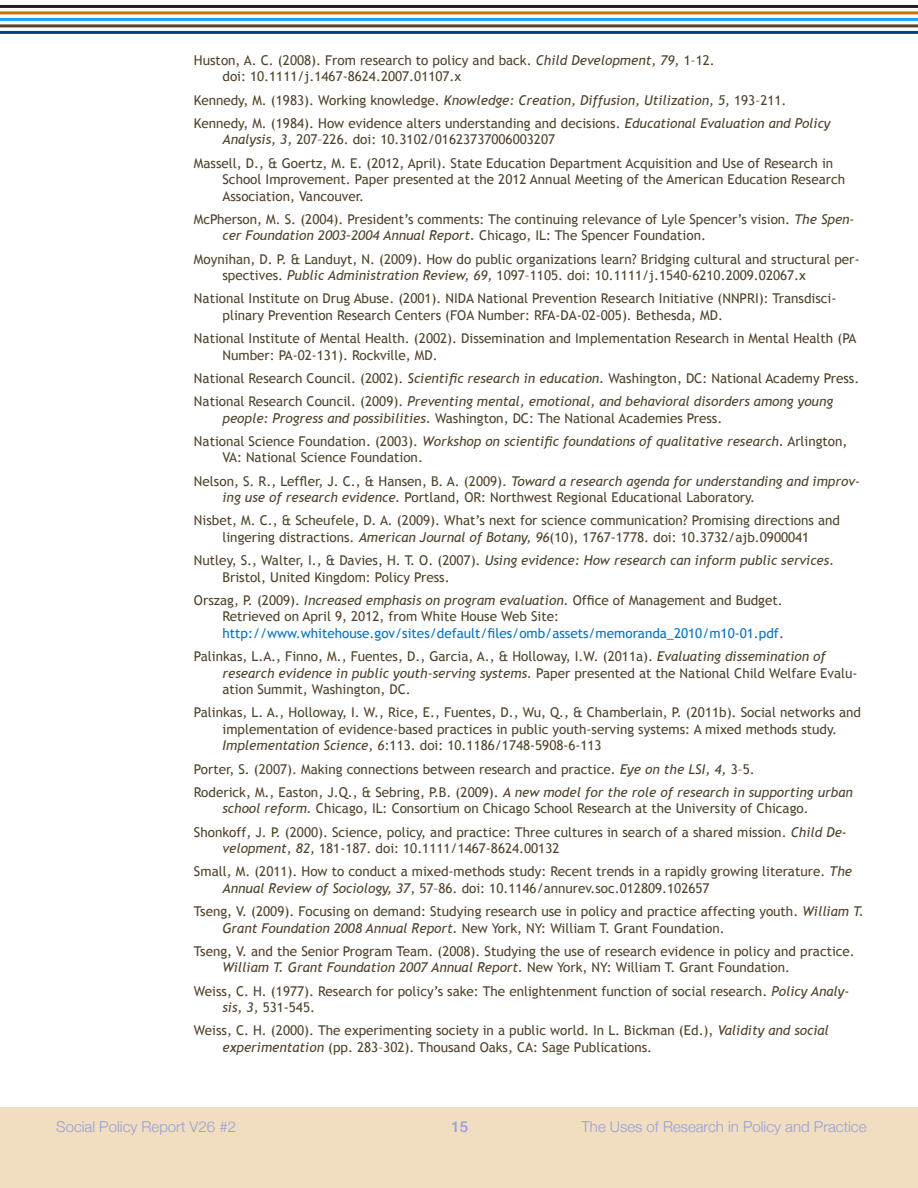
<style>
.page{position:relative;width:918px;height:1188px;background:#fff}
.page>*{position:absolute;margin:0;border:0;box-sizing:border-box;transform-origin:0 0}
.t1{font:300 15px "Helvetica Neue";color:#94a0db}
.t2{font:500 15px "Helvetica Neue";color:#94a0db}
.ReferenceList_Hangin{font:13.5px/16.5px "Trebuchet MS";color:#514229}
.ReferenceList_Hangin-2{font:italic 13.5px/16.5px "Trebuchet MS";color:#514229}
.s1{font-style:italic}
.s2{font-style:normal}
.s3{color:#0072c6}
</style>
<div class="page">
<div style="left:0;top:1107px;width:918px;height:81px;background:#f1ddbf"></div>
<hr style="left:0;top:5px;width:918px;height:3px;background:#231f20">
<hr style="left:0;top:11px;width:918px;height:3px;background:#c67600">
<hr style="left:0;top:18px;width:918px;height:3px;background:#1a9eff">
<hr style="left:0;top:24px;width:918px;height:3px;background:#514229">
<hr style="left:0;top:31px;width:918px;height:3px;background:#004679">
<p class="ReferenceList_Hangin" style="left:222px;top:52px;width:494px;text-indent:-28px">Huston, A. C. (2008). From research to policy and back. <span class="s1">Child Development, 79,</span> 1–12. doi: 10.1111/j.1467-8624.2007.01107.x</p>
<p class="ReferenceList_Hangin-2" style="left:194px;top:92px;width:594px"><span class="s2">Kennedy, M. (1983). Working knowledge.</span> Knowledge: Creation, Diffusion, Utilization, 5, <span class="s2">193–211.</span></p>
<p class="ReferenceList_Hangin" style="left:222px;top:115px;width:610px;text-indent:-28px">Kennedy, M. (1984). How evidence alters understanding and decisions. <span class="s1">Educational Evaluation and Policy<br>Analysis, 3,</span> 207–226. doi: 10.3102/01623737006003207</p>
<p class="ReferenceList_Hangin" style="left:222px;top:155px;width:624px;text-indent:-28px">Massell, D., &amp; Goertz, M. E. (2012, April). State Education Department Acquisition and Use of Research in<br>School Improvement. Paper presented at the 2012 Annual Meeting of the American Education Research<br>Association, Vancouver.</p>
<p class="ReferenceList_Hangin" style="left:222px;top:211px;width:634px;text-indent:-28px">McPherson, M. S. (2004). President’s comments: The continuing relevance of Lyle Spencer’s vision. <span class="s1">The Spen&shy;cer Foundation 2003–2004 Annual Report.</span> Chicago, IL: The Spencer Foundation.</p>
<p class="ReferenceList_Hangin" style="left:222px;top:251px;width:639px;text-indent:-28px">Moynihan, D. P. &amp; Landuyt, N. (2009). How do public organizations learn? Bridging cultural and structural per&shy;spectives. <span class="s1">Public Administration Review, 69,</span> 1097–1105. doi: 10.1111/j.1540-6210.2009.02067.x</p>
<p class="ReferenceList_Hangin" style="left:222px;top:291px;width:615px;text-indent:-28px">National Institute on Drug Abuse. (2001). NIDA National Prevention Research Initiative (NNPRI): Transdisci&shy;plinary Prevention Research Centers (FOA Number: RFA-DA-02-005). Bethesda, MD.</p>
<p class="ReferenceList_Hangin" style="left:222px;top:330px;width:635px;text-indent:-28px">National Institute of Mental Health. (2002). Dissemination and Implementation Research in Mental Health (PA<br>Number: PA-02-131). Rockville, MD.</p>
<p class="ReferenceList_Hangin" style="left:194px;top:370px;width:667px">National Research Council. (2002). <span class="s1">Scientific research in education.</span> Washington, DC: National Academy Press.</p>
<p class="ReferenceList_Hangin-2" style="left:222px;top:393px;width:612px;text-indent:-28px"><span class="s2">National Research Council. (2009).</span> Preventing mental, emotional, and behavioral disorders among young people: Progress and possibilities. <span class="s2">Washington, DC: The National Academies Press.</span></p>
<p class="ReferenceList_Hangin" style="left:222px;top:433px;width:627px;text-indent:-28px">National Science Foundation. (2003). <span class="s1">Workshop on scientific foundations of qualitative research.</span> Arlington,<br>VA: National Science Foundation.</p>
<p class="ReferenceList_Hangin" style="left:222px;top:473px;width:639px;text-indent:-28px">Nelson, S. R., Leffler, J. C., &amp; Hansen, B. A. (2009). <span class="s1">Toward a research agenda for understanding and improv&shy;ing use of research evidence.</span> Portland, OR: Northwest Regional Educational Laboratory.</p>
<p class="ReferenceList_Hangin" style="left:194px;top:513px;width:647px;text-align:center">Nisbet, M. C., &amp; Scheufele, D. A. (2009). What’s next for science communication? Promising directions and lingering distractions. <span class="s1">American Journal of Botany, 96</span>(10), 1767-1778. doi: 10.3732/ajb.0900041</p>
<p class="ReferenceList_Hangin" style="left:222px;top:552px;width:613px;text-indent:-28px">Nutley, S., Walter, I., &amp; Davies, H. T. O. (2007). <span class="s1">Using evidence: How research can inform public services.<br></span>Bristol, United Kingdom: Policy Press.</p>
<p class="ReferenceList_Hangin" style="left:222px;top:592px;width:563px;text-indent:-28px">Orszag, P. (2009). <span class="s1">Increased emphasis on program evaluation.</span> Office of Management and Budget.<br>Retrieved on April 9, 2012, from White House Web Site: <span class="s3">http://www.whitehouse.gov/sites/default/files/omb/assets/memoranda_2010/m10-01.pdf</span>.</p>
<p class="ReferenceList_Hangin" style="left:222px;top:648px;width:637px;text-indent:-28px">Palinkas, L.A., Finno, M., Fuentes, D., Garcia, A., &amp; Holloway, I.W. (2011a). <span class="s1">Evaluating dissemination of research evidence in public youth-serving systems.</span> Paper presented at the National Child Welfare Evalu&shy;ation Summit, Washington, DC.</p>
<p class="ReferenceList_Hangin" style="left:222px;top:705px;width:640px;text-indent:-28px">Palinkas, L. A., Holloway, I. W., Rice, E., Fuentes, D., Wu, Q., &amp; Chamberlain, P. (2011b). Social networks and implementation of evidence-based practices in public youth-serving systems: A mixed methods study.<br><span class="s1">Implementation Science, 6</span>:113. doi: 10.1186/1748-5908-6-113</p>
<p class="ReferenceList_Hangin" style="left:194px;top:761px;width:562px">Porter, S. (2007). Making connections between research and practice. <span class="s1">Eye on the LSI, 4,</span> 3–5.</p>
<p class="ReferenceList_Hangin" style="left:222px;top:784px;width:632px;text-indent:-28px">Roderick, M., Easton, J.Q., &amp; Sebring, P.B. (2009). <span class="s1">A new model for the role of research in supporting urban school reform.</span> Chicago, IL: Consortium on Chicago School Research at the University of Chicago.</p>
<p class="ReferenceList_Hangin" style="left:222px;top:824px;width:626px;text-indent:-28px">Shonkoff, J. P. (2000). Science, policy, and practice: Three cultures in search of a shared mission. <span class="s1">Child De&shy;velopment, 82,</span> 181-187. doi: 10.1111/1467-8624.00132</p>
<p class="ReferenceList_Hangin" style="left:222px;top:864px;width:631px;text-indent:-28px">Small, M. (2011). How to conduct a mixed-methods study: Recent trends in a rapidly growing literature. <span class="s1">The<br>Annual Review of Sociology, 37,</span> 57–86. doi: 10.1146/annurev.soc.012809.102657</p>
<p class="ReferenceList_Hangin" style="left:222px;top:903px;width:643px;text-indent:-28px">Tseng, V. (2009). Focusing on demand: Studying research use in policy and practice affecting youth. <span class="s1">William T.<br>Grant Foundation 2008 Annual Report.</span> New York, NY: William T. Grant Foundation.</p>
<p class="ReferenceList_Hangin" style="left:222px;top:943px;width:634px;text-indent:-28px">Tseng, V. and the Senior Program Team. (2008). Studying the use of research evidence in policy and practice.<br><span class="s1">William T. Grant Foundation 2007 Annual Report.</span> New York, NY: William T. Grant Foundation.</p>
<p class="ReferenceList_Hangin" style="left:222px;top:983px;width:629px;text-indent:-28px">Weiss, C. H. (1977). Research for policy’s sake: The enlightenment function of social research. <span class="s1">Policy Analy&shy;sis, 3,</span> 531-545.</p>
<p class="ReferenceList_Hangin" style="left:222px;top:1023px;width:608px;text-indent:-28px">Weiss, C. H. (2000). The experimenting society in a public world. In L. Bickman (Ed.), <span class="s1">Validity and social experimentation</span> (pp. 283–302). Thousand Oaks, CA: Sage Publications.</p>
<p class="t1" style="left:56px;top:1115px;width:181px">Social Policy Report V26 #2</p>
<p class="t2" style="left:451px;top:1115px;width:18px">15</p>
<p class="t1" style="left:582px;top:1115px;width:286px">The Uses of Research in Policy and Practice</p>
</div>
